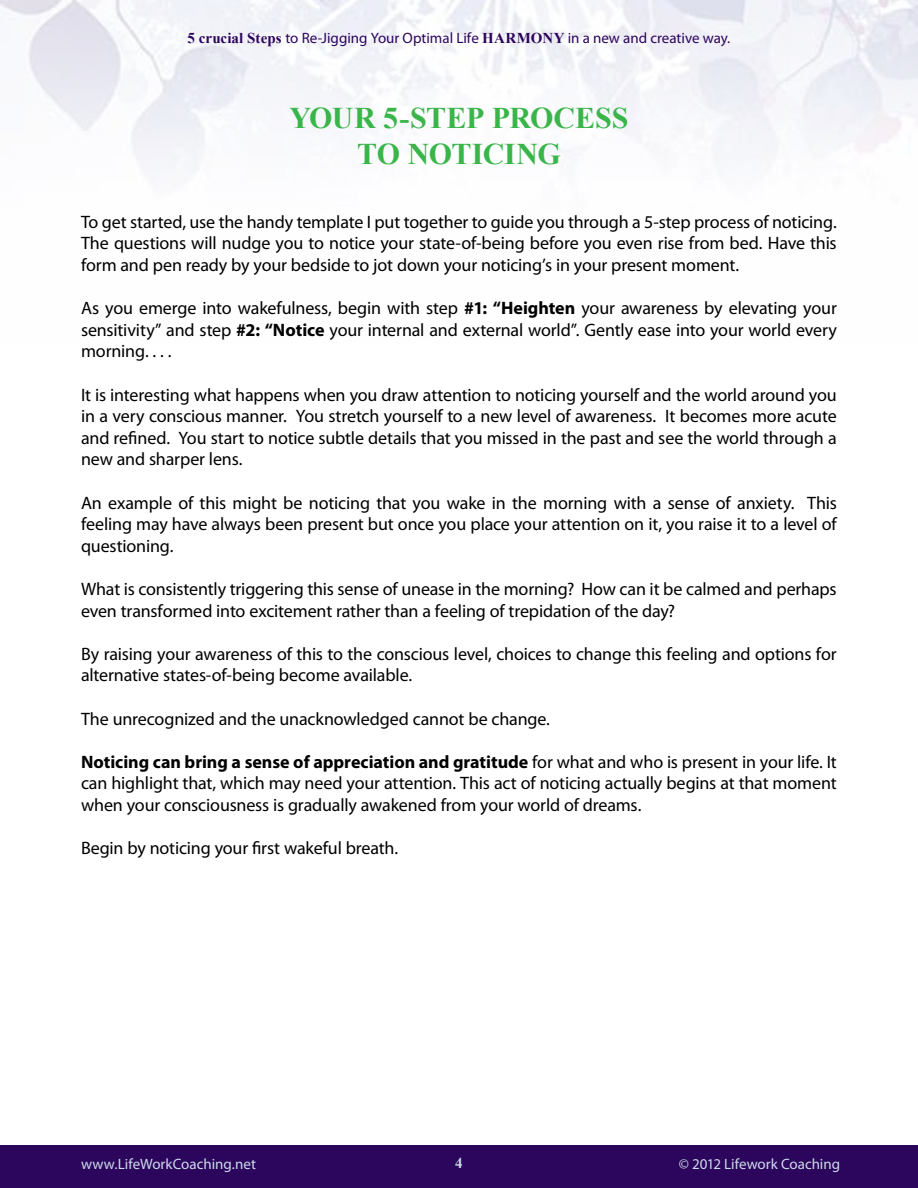
<style>
.page{position:relative;width:918px;height:1188px;background:#fff}
.page>*{position:absolute;margin:0;border:0;box-sizing:border-box;transform-origin:0 0}
.t1{font:700 30px "Times New Roman";letter-spacing:.01em;color:#39b54a}
.t2{font:18px/21.6px "Myriad Pro";letter-spacing:-.01em;color:#000;text-align:justify}
.t3{font:15px "Myriad Pro";color:#2c055c}
.t4{font:15px "Myriad Pro";color:#ccdaeb}
.t5{font:700 15px "Times New Roman";color:#ccdaeb}
.s1{font-family:"Times New Roman";font-weight:700}
.s2{font-weight:700}
</style>
<div class="page">
<div style="left:0;top:1145px;width:918px;height:43px;background:#2c055c"></div>
<p class="t3" style="left:188px;top:29px;width:544px"><span class="s1">5 CRUCIAL STEPS</span> to Re-Jigging Your Optimal Life <span class="s1">HARMONY</span> in a new and creative way.</p>
<h1 class="t1" style="left:289px;top:98px;width:224px">YOUR 5-STEP PROC</h1>
<h1 class="t1" style="left:575px;top:98px;width:37px">ESS</h1>
<h1 class="t1" style="left:357px;top:134px;width:205px">TO NOTICING</h1>
<p class="t2" style="left:81px;top:211px;width:757px">To get started, use the handy template I put together to guide you through a 5-step process of noticing.<br>The questions will nudge you to notice your state-of-being before you even rise from bed. Have this form and pen ready by your bedside to jot down your noticing’s in your present moment.</p>
<p class="t2" style="left:81px;top:297px;width:757px">As you emerge into wakefulness, begin with step <span class="s2">#1: “Heighten</span> your awareness by elevating your sensitivity” and step <span class="s2">#2: “Notice</span> your internal and external world”. Gently ease into your world every morning. . . .</p>
<p class="t2" style="left:81px;top:383px;width:757px">It is interesting what happens when you draw attention to noticing yourself and the world around you in a very conscious manner. You stretch yourself to a new level of awareness. It becomes more acute and refined. You start to notice subtle details that you missed in the past and see the world through a new and sharper lens.</p>
<p class="t2" style="left:81px;top:491px;width:757px">An example of this might be noticing that you wake in the morning with a sense of anxiety. This feeling may have always been present but once you place your attention on it, you raise it to a level of questioning.</p>
<p class="t2" style="left:81px;top:578px;width:757px">What is consistently triggering this sense of unease in the morning? How can it be calmed and perhaps even transformed into excitement rather than a feeling of trepidation of the day?</p>
<p class="t2" style="left:81px;top:643px;width:757px">By raising your awareness of this to the conscious level, choices to change this feeling and options for alternative states-of-being become available.</p>
<p class="t2" style="left:81px;top:707px;width:471px">The unrecognized and the unacknowledged cannot be change.</p>
<p class="t2" style="left:81px;top:751px;width:757px"><span class="s2">Noticing can bring a sense of appreciation and gratitude</span> for what and who is present in your life. It can highlight that, which may need your attention. This act of noticing actually begins at that moment when your consciousness is gradually awakened from your world of dreams.</p>
<p class="t2" style="left:81px;top:837px;width:319px">Begin by noticing your first wakeful breath.</p>
<p class="t4" style="left:81px;top:1155px;width:177px">www.LifeWorkCoaching.net</p>
<p class="t5" style="left:455px;top:1152px;width:9px">4</p>
<p class="t4" style="left:679px;top:1155px;width:163px">© 2012 Lifework Coaching</p>
</div>
